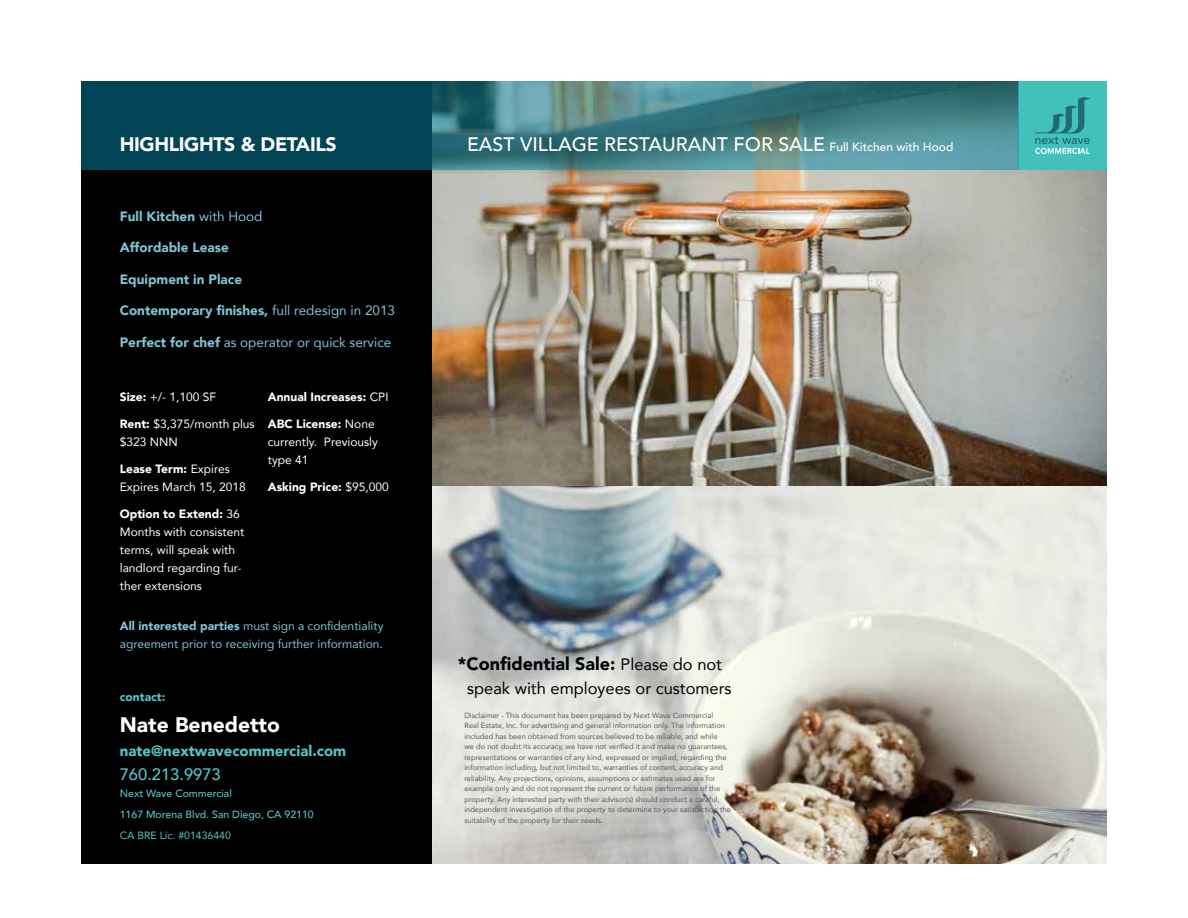
<style>
.page{position:relative;width:1188px;height:918px;background:#fff}
.page>*{position:absolute;margin:0;border:0;box-sizing:border-box;transform-origin:0 0}
.t1{font:900 21px "Avenir";color:#fff}
.t2{font:500 19.5px "Avenir";color:#fff}
.t3{font:900 19.5px "Avenir";letter-spacing:-.02em;color:#fff}
.t4{font:900 18px "Avenir";color:#000}
.t5{font:16.5px "Avenir";color:#000}
.t6{font:500 16.5px "Avenir";color:#58c5c7}
.t7{font:900 15px "Avenir";color:#58c5c7}
.t8{font:900 13.5px "Avenir";color:#80c4d6}
.t9{font:13.5px "Avenir";color:#80c4d6}
.t10{font:12px/18px "Avenir";color:#fff}
.t11{font:12px/18px "Avenir";color:#80c4d6}
.t12{font:900 12px "Avenir";color:#fff}
.t13{font:900 12px "Avenir";color:#58c5c7}
.t14{font:500 10.5px/21px "Avenir";color:#58c5c7}
.t15{font:10.5px "Avenir";color:#58c5c7}
.t16{font:7.5px/10.5px "Avenir";color:#58595b}
.s1{font-size:12px}
.s2{font-weight:400}
.s3{font-weight:900}
.s4{font-weight:400;font-size:16.5px}
</style>
<div class="page">
<img style="left:432px;top:170px;width:675px;height:317px">
<img style="left:432px;top:487px;width:675px;height:377px">
<div style="left:81px;top:81px;width:351px;height:783px;background:#000"></div>
<div style="left:1018px;top:81px;width:89px;height:89px;background:#42c0ba"></div>
<svg style="left:1035px;top:97px;width:55px;height:57px"></svg>
<svg style="left:81px;top:81px;width:937px;height:89px;background:#2b6a74"></svg>
<h2 class="t3" style="left:120px;top:128px;width:218px">HIGHLIGHTS &amp; DETAILS</h2>
<h2 class="t2" style="left:467px;top:128px;width:488px">EAST VILLAGE RESTAURANT FOR SALE <span class="s1">Full Kitchen with Hood</span></h2>
<h3 class="t8" style="left:120px;top:204px;width:144px">Full Kitchen <span class="s2">with Hood</span></h3>
<h3 class="t8" style="left:120px;top:236px;width:110px">Affordable Lease</h3>
<h3 class="t8" style="left:120px;top:267px;width:124px">Equipment in Place</h3>
<h3 class="t8" style="left:120px;top:299px;width:277px">Contemporary finishes, <span class="s2">full redesign in 2013</span></h3>
<h3 class="t9" style="left:120px;top:331px;width:273px"><span class="s3">Perfect for chef</span> as operator or quick service</h3>
<h3 class="t12" style="left:268px;top:386px;width:122px">Annual Increases: <span class="s2">CPI</span></h3>
<h3 class="t10" style="left:268px;top:414px;width:112px"><span class="s3">ABC License:</span> None currently. Previously type 41</h3>
<h3 class="t12" style="left:268px;top:476px;width:122px">Asking Price: <span class="s2">$95,000</span></h3>
<h3 class="t10" style="left:120px;top:387px;width:98px"><span class="s3">Size:</span> +/- 1,100 SF</h3>
<h3 class="t10" style="left:120px;top:414px;width:136px"><span class="s3">Rent:</span> $3,375/month plus $323 NNN</h3>
<h3 class="t10" style="left:120px;top:459px;width:128px"><span class="s3">Lease Term:</span> Expires<br>Expires March 15, 2018</h3>
<h3 class="t10" style="left:120px;top:504px;width:126px"><span class="s3">Option to Extend:</span> 36<br>Months with consistent terms, will speak with landlord regarding fur&shy;ther extensions</h3>
<h3 class="t11" style="left:120px;top:616px;width:265px"><span class="s3">All interested parties</span> must sign a confidentiality agreement prior to receiving further information.</h3>
<h3 class="t13" style="left:120px;top:686px;width:47px">contact:</h3>
<h1 class="t1" style="left:120px;top:707px;width:162px">Nate Benedetto</h1>
<h3 class="t7" style="left:120px;top:738px;width:228px">nate@nextwavecommercial.com</h3>
<h3 class="t6" style="left:120px;top:760px;width:102px">760.213.9973</h3>
<h3 class="t14" style="left:120px;top:782px;width:195px">Next Wave Commercial<br>1167 Morena Blvd. San Diego, CA 92110</h3>
<h3 class="t15" style="left:120px;top:826px;width:113px">CA BRE Lic. #01436440</h3>
<h3 class="t4" style="left:458px;top:648px;width:266px">*Confidential Sale: <span class="s4">Please do not</span></h3>
<h3 class="t5" style="left:467px;top:675px;width:266px">speak with employees or customers</h3>
<p class="t16" style="left:464px;top:710px;width:268px">Disclaimer - This document has been prepared by Next Wave Commercial<br>Real Estate, Inc. for advertising and general information only. The information included has been obtained from sources believed to be reliable, and while<br>we do not doubt its accuracy, we have not verified it and make no guarantees, representations or warranties of any kind, expressed or implied, regarding the information including, but not limited to, warranties of content, accuracy and reliability. Any projections, opinions, assumptions or estimates used are for example only and do not represent the current or future performance of the property. Any interested party with their advisor(s) should conduct a careful, independent investigation of the property to determine to your satisfaction the suitability of the property for their needs.</p>
</div>
